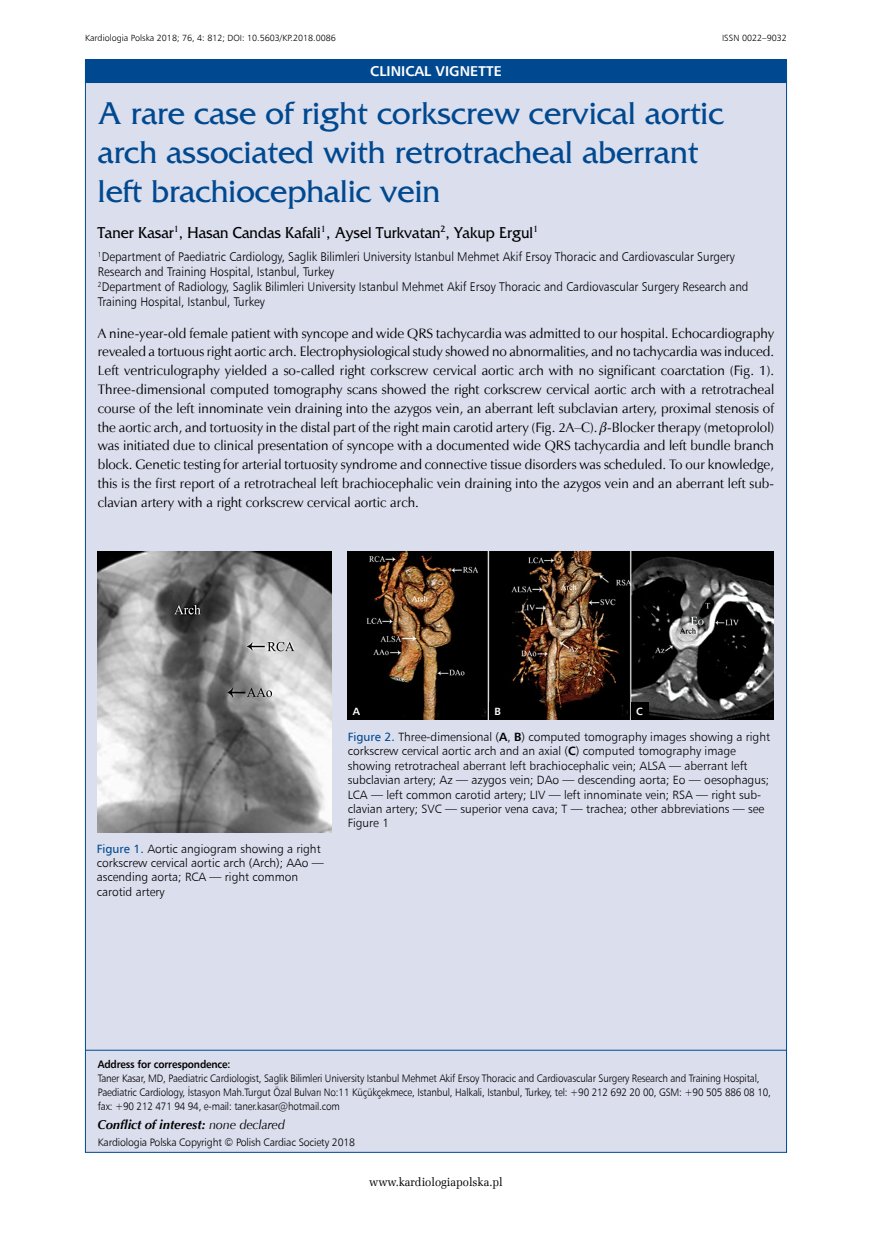
<style>
.page{position:relative;width:872px;height:1234px;background:#fff}
.page>*{position:absolute;margin:0;border:0;box-sizing:border-box;transform-origin:0 0}
._01_Tytul_pierwszy{font:33px/39px "France";color:#004990}
._03_Autor{font:16.5px "France";color:#000;scale:.94 1}
.t1{font:700 14.25px "Humnst 777 EU";color:#fff}
._09_Tekst_pierwszy_A{font:13.65px/18.8px "Zapf Humnst EU";color:#000;text-align:justify}
._18_Konflikt{font:italic 700 12.75px "Zapf Humnst EU";color:#000}
._04_Praca{font:12.6px/15px "Humnst 777 Lt EU";color:#000;scale:.93 1}
._26_Rycina_podpis{font:12px/14.4px "Humnst 777 Lt EU";color:#000}
.t2{font:12px "Zapf Ellipt EU";color:#000;scale:.95 1}
._05_Adres_do_korespo{font:10.8px/14.2px "Humnst 777 Lt EU";letter-spacing:-.015em;color:#000;scale:.92 1}
._05_Adres_do_korespo-2{font:10.8px "Humnst 777 Lt EU";letter-spacing:-.015em;color:#000}
.literki__A_B{font:700 10.5px "Humnst 777 EU";color:#fff}
._30_Pagina_nad_paski{font:9px "Humnst 777 Lt EU";color:#000}
.s1{font-family:"Humnst 777 EU";color:#004990}
.s2{font-family:"Humnst 777 EU";font-weight:700}
.s3{font-weight:400}
</style>
<div class="page">
<div style="left:85px;top:60px;width:702px;height:1092px;background:#dbdeed;border:1px solid #004990"></div>
<div style="left:85px;top:59px;width:702px;height:24px;background:#004990"></div>
<hr style="left:85px;top:1049px;width:702px;height:1px;background:#004990">
<img style="left:348px;top:551px;width:425px;height:168px">
<div style="left:348px;top:702px;width:17px;height:17px;background:#000"></div>
<div style="left:489px;top:702px;width:17px;height:17px;background:#000"></div>
<div style="left:631px;top:702px;width:17px;height:17px;background:#000"></div>
<img style="left:97px;top:551px;width:234px;height:281px">
<p class="_30_Pagina_nad_paski" style="left:85px;top:33px;width:252px">Kardiologia Polska 2018; 76, 4: 812; DOI: 10.5603/KP.2018.0086</p>
<p class="_30_Pagina_nad_paski" style="left:722px;top:33px;width:66px">ISSN 0022–9032</p>
<p class="t1" style="left:370px;top:62px;width:133px">CLINICAL VIGNETTE</p>
<p class="_01_Tytul_pierwszy" style="left:98px;top:94px;width:627px">A rare case of right corkscrew cervical aortic arch associated with retrotracheal aberrant left brachiocephalic vein</p>
<p class="_03_Autor" style="left:98px;top:223px;width:470px">Taner Kasar<sup>1</sup>, Hasan Candas Kafali<sup>1</sup>, Aysel Turkvatan<sup>2</sup>, Yakup Ergul<sup>1</sup></p>
<p class="_04_Praca" style="left:98px;top:249px;width:686px"><sup>1</sup>Department of Paediatric Cardiology, Saglik Bilimleri University Istanbul Mehmet Akif Ersoy Thoracic and Cardiovascular Surgery<br>Research and Training Hospital, Istanbul, Turkey</p>
<p class="_04_Praca" style="left:98px;top:279px;width:701px"><sup>2</sup>Department of Radiology, Saglik Bilimleri University Istanbul Mehmet Akif Ersoy Thoracic and Cardiovascular Surgery Research and<br>Training Hospital, Istanbul, Turkey</p>
<p class="_09_Tekst_pierwszy_A" style="left:98px;top:323px;width:678px">A nine-year-old female patient with syncope and wide QRS tachycardia was admitted to our hospital. Echocardiography revealed a tortuous right aortic arch. Electrophysiological study showed no abnormalities, and no tachycardia was induced.<br>Left ventriculography yielded a so-called right corkscrew cervical aortic arch with no significant coarctation (Fig. 1).<br>Three-dimensional computed tomography scans showed the right corkscrew cervical aortic arch with a retrotracheal course of the left innominate vein draining into the azygos vein, an aberrant left subclavian artery, proximal stenosis of the aortic arch, and tortuosity in the distal part of the right main carotid artery (Fig. 2A–C). -Blocker therapy (metoprolol) was initiated due to clinical presentation of syncope with a documented wide QRS tachycardia and left bundle branch block. Genetic testing for arterial tortuosity syndrome and connective tissue disorders was scheduled. To our knowledge, this is the first report of a retrotracheal left brachiocephalic vein draining into the azygos vein and an aberrant left sub&shy;clavian artery with a right corkscrew cervical aortic arch.</p>
<p class="literki__A_B" style="left:353px;top:704px;width:9px">A</p>
<p class="literki__A_B" style="left:494px;top:704px;width:8px">B</p>
<p class="literki__A_B" style="left:636px;top:704px;width:8px">C</p>
<p class="_26_Rycina_podpis" style="left:97px;top:840px;width:229px"><span class="s1">Figure 1.</span> Aortic angiogram showing a right corkscrew cervical aortic arch (Arch); AAo — ascending aorta; RCA — right common carotid artery</p>
<p class="_26_Rycina_podpis" style="left:348px;top:729px;width:424px"><span class="s1">Figure 2.</span> Three-dimensional (<span class="s2">A</span>, <span class="s2">B</span>) computed tomography images showing a right corkscrew cervical aortic arch and an axial (<span class="s2">C</span>) computed tomography image showing retrotracheal aberrant left brachiocephalic vein; ALSA — aberrant left subclavian artery; Az — azygos vein; DAo — descending aorta; Eo — oesophagus; LCA — left common carotid artery; LIV — left innominate vein; RSA — right sub&shy;clavian artery; SVC — superior vena cava; T — trachea; other abbreviations — see Figure 1</p>
<p class="_05_Adres_do_korespo" style="left:98px;top:1056px;width:733px"><span class="s2">Address for correspondence:<br></span>Taner Kasar, MD, Paediatric Cardiologist, Saglik Bilimleri University Istanbul Mehmet Akif Ersoy Thoracic and Cardiovascular Surgery Research and Training Hospital, Paediatric Cardiology, İstasyon Mah.Turgut Özal Bulvarı No:11 Küçükçekmece, Istanbul, Halkali, Istanbul, Turkey, tel: +90 212 692 20 00, GSM: +90 505 886 08 10, fax: +90 212 471 94 94, e-mail: taner.kasar@hotmail.com</p>
<p class="_18_Konflikt" style="left:98px;top:1116px;width:189px">Conflict of interest: <span class="s3">none declared</span></p>
<p class="_05_Adres_do_korespo-2" style="left:98px;top:1134px;width:259px">Kardiologia Polska Copyright © Polish Cardiac Society 2018</p>
<p class="t2" style="left:369px;top:1174px;width:142px">www.kardiologiapolska.pl</p>
</div>
